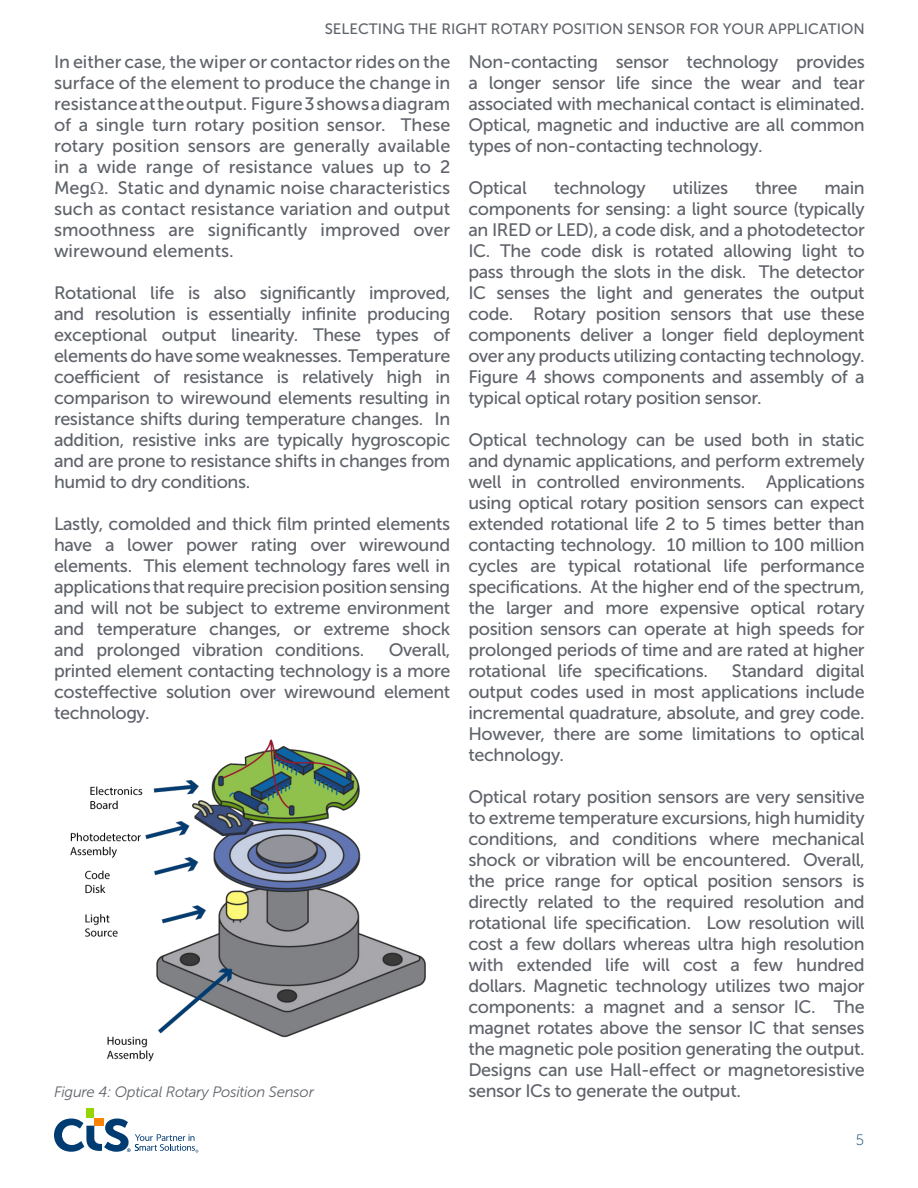
<style>
.page{position:relative;width:918px;height:1188px;background:#fff}
.page>*{position:absolute;margin:0;border:0;box-sizing:border-box;transform-origin:0 0}
.t1{font:18px/21px "Museo Sans 500";letter-spacing:-.02em;color:#5f636a;text-align:justify}
.t2{font:15px "Museo Sans 500";color:#5f636a}
.t3{font:italic 15px "Museo Sans 300";letter-spacing:-.02em;color:#5f636a}
.t4{font:15px "Museo Sans 100";color:#003e6b}
</style>
<div class="page">
<div style="left:86px;top:1109px;width:8px;height:9px;background:#95d600"></div>
<div style="left:94px;top:1118px;width:9px;height:8px;background:#ff8300"></div>
<svg style="left:54px;top:1119px;width:144px;height:34px"></svg>
<img style="left:70px;top:740px;width:355px;height:321px">
<p class="t2" style="left:325px;top:21px;width:541px">SELECTING THE RIGHT ROTARY POSITION SENSOR FOR YOUR APPLICATION</p>
<p class="t1" style="left:54px;top:51px;width:398px">In either case, the wiper or contactor rides on the surface of the element to produce the change in resistance at the output. Figure 3 shows a diagram of a single turn rotary position sensor. These rotary position sensors are generally available in a wide range of resistance values up to 2<br>Meg . Static and dynamic noise characteristics such as contact resistance variation and output smoothness are significantly improved over wirewound elements.</p>
<p class="t1" style="left:54px;top:282px;width:398px">Rotational life is also significantly improved, and resolution is essentially infinite producing exceptional output linearity. These types of elements do have some weaknesses. Temperature coefficient of resistance is relatively high in comparison to wirewound elements resulting in resistance shifts during temperature changes. In addition, resistive inks are typically hygroscopic and are prone to resistance shifts in changes from humid to dry conditions.</p>
<p class="t1" style="left:54px;top:513px;width:398px">Lastly, comolded and thick film printed elements have a lower power rating over wirewound elements. This element technology fares well in applications that require precision position sensing and will not be subject to extreme environment and temperature changes, or extreme shock and prolonged vibration conditions.</p>
<p class="t1" style="left:468px;top:51px;width:398px">Non-contacting sensor technology provides a longer sensor life since the wear and tear associated with mechanical contact is eliminated.<br>Optical, magnetic and inductive are all common types of non-contacting technology.</p>
<p class="t1" style="left:468px;top:177px;width:60px">Optical</p>
<p class="t1" style="left:554px;top:177px;width:93px">technology</p>
<p class="t1" style="left:672px;top:177px;width:57px">utilizes</p>
<p class="t1" style="left:755px;top:177px;width:44px">three</p>
<p class="t1" style="left:468px;top:177px;width:398px;text-indent:356px">main components for sensing: a light source (typically an IRED or LED), a code disk, and a photodetector IC. The code disk is rotated allowing light to pass through the slots in the disk. The detector IC senses the light and generates the output code. Rotary position sensors that use these components deliver a longer field deployment over any products utilizing contacting technology.<br>Figure 4 shows components and assembly of a typical optical rotary position sensor.</p>
<p class="t1" style="left:468px;top:429px;width:398px">Optical technology can be used both in static and dynamic applications, and perform extremely well in controlled environments. Applications using optical rotary position sensors can expect extended rotational life 2 to 5 times better than contacting technology. 10 million to 100 million cycles are typical rotational life performance specifications. At the higher end of the spectrum, the larger and more expensive optical rotary position sensors can operate at high speeds for prolonged periods of time and are rated at higher rotational life specifications.</p>
<p class="t1" style="left:54px;top:639px;width:398px;text-indent:335px">Overall, printed element contacting technology is a more costeffective solution over wirewound element technology.</p>
<p class="t1" style="left:468px;top:660px;width:398px;text-indent:264px">Standard digital output codes used in most applications include incremental quadrature, absolute, and grey code.<br>However, there are some limitations to optical technology.</p>
<p class="t1" style="left:468px;top:786px;width:398px">Optical rotary position sensors are very sensitive to extreme temperature excursions, high humidity conditions, and conditions where mechanical shock or vibration will be encountered. Overall, the price range for optical position sensors is directly related to the required resolution and rotational life specification. Low resolution will cost a few dollars whereas ultra high resolution with extended life will cost a few hundred dollars. Magnetic technology utilizes two major components: a magnet and a sensor IC. The magnet rotates above the sensor IC that senses the magnetic pole position generating the output.<br>Designs can use Hall-effect or magnetoresistive sensor ICs to generate the output.</p>
<p class="t3" style="left:54px;top:1083px;width:262px">Figure 4: Optical Rotary Position Sensor</p>
<p class="t4" style="left:856px;top:1132px;width:10px">5</p>
</div>
